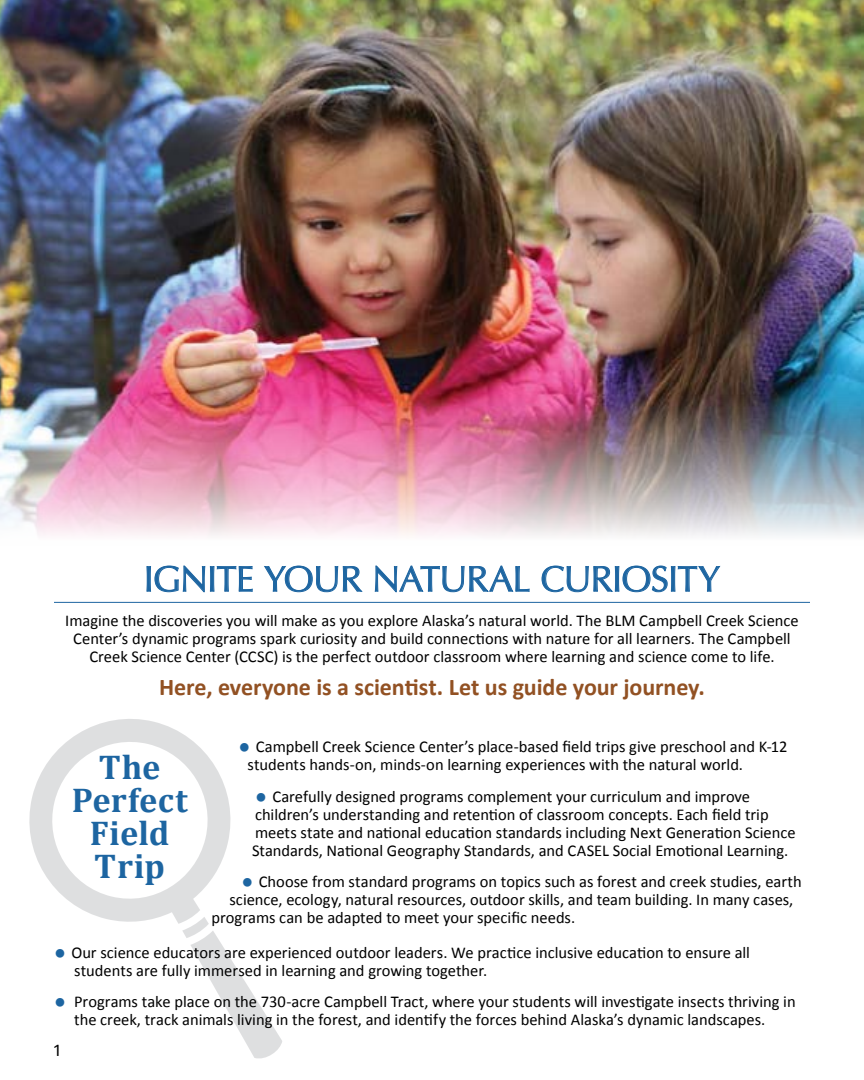
<style>
.page{position:relative;width:864px;height:1080px;background:#fff}
.page>*{position:absolute;margin:0;border:0;box-sizing:border-box;transform-origin:0 0}
.t1{font:36px "Optima";letter-spacing:-.02em;color:#1d65a1}
.t2{font:700 34.5px/33px "Cambria";letter-spacing:.005em;color:#1d65a1;text-align:center}
.t3{font:700 24px "Calibri";letter-spacing:-.005em;color:#925123}
.t4{font:18px "Calibri";color:#000}
.t5{font:16.5px/18px "Calibri";color:#000}
.s1{font-weight:700;font-size:24px;color:#1d65a1}
</style>
<div class="page">
<svg style="left:29px;top:719px;width:202px;height:205px"></svg>
<svg style="left:182px;top:917px;width:100px;height:142px"></svg>
<hr style="left:54px;top:602px;width:756px;height:1px;background:#1d65a1">
<svg style="left:147px;top:566px;width:106px;height:26px"></svg>
<svg style="left:264px;top:566px;width:98px;height:26px"></svg>
<svg style="left:375px;top:566px;width:155px;height:26px"></svg>
<svg style="left:542px;top:566px;width:178px;height:26px"></svg>
<img style="left:0;top:0;width:864px;height:536px">
<p class="t1" style="left:144px;top:558px;width:578px">IGNITE YOUR NATURAL CURIOSITY</p>
<p class="t5" style="left:65px;top:610px;width:735px;text-align:center">Imagine the discoveries you will make as you explore Alaska’s natural world. The BLM Campbell Creek Science<br>Center’s dynamic programs spark curiosity and build connections with nature for all learners. The Campbell<br>Creek Science Center (CCSC) is the perfect outdoor classroom where learning and science come to life.</p>
<p class="t3" style="left:159px;top:670px;width:547px">Here, everyone is a scientist. Let us guide your journey.</p>
<p class="t5" style="left:247px;top:737px;width:542px;text-indent:-9px"><span class="s1">•</span> Campbell Creek Science Center’s place-based field trips give preschool and K-12 students hands-on, minds-on learning experiences with the natural world.</p>
<p class="t5" style="left:252px;top:787px;width:545px"><span class="s1">•</span> Carefully designed programs complement your curriculum and improve children’s understanding and retention of classroom concepts. Each field trip meets state and national education standards including Next Generation Science Standards, National Geography Standards, and CASEL Social Emotional Learning.</p>
<p class="t5" style="left:242px;top:872px;width:562px"><span class="s1">•</span> Choose from standard programs on topics such as forest and creek studies, earth</p>
<p class="t5" style="left:229px;top:890px;width:565px">science, ecology, natural resources, outdoor skills, and team building. In many cases,</p>
<p class="t5" style="left:211px;top:908px;width:365px">programs can be adapted to meet your specific needs.</p>
<p class="t5" style="left:74px;top:942px;width:677px;text-indent:-20px"><span class="s1">•</span> Our science educators are experienced outdoor leaders. We practice inclusive education to ensure all students are fully immersed in learning and growing together.</p>
<p class="t5" style="left:74px;top:992px;width:723px;text-indent:-20px"><span class="s1">•</span> Programs take place on the 730-acre Campbell Tract, where your students will investigate insects thriving in the creek, track animals living in the forest, and identify the forces behind Alaska’s dynamic landscapes.</p>
<h1 class="t2" style="left:72px;top:750px;width:117px">The<br>Perfect<br>Field<br>Trip</h1>
<p class="t4" style="left:54px;top:1039px;width:8px">1</p>
</div>
